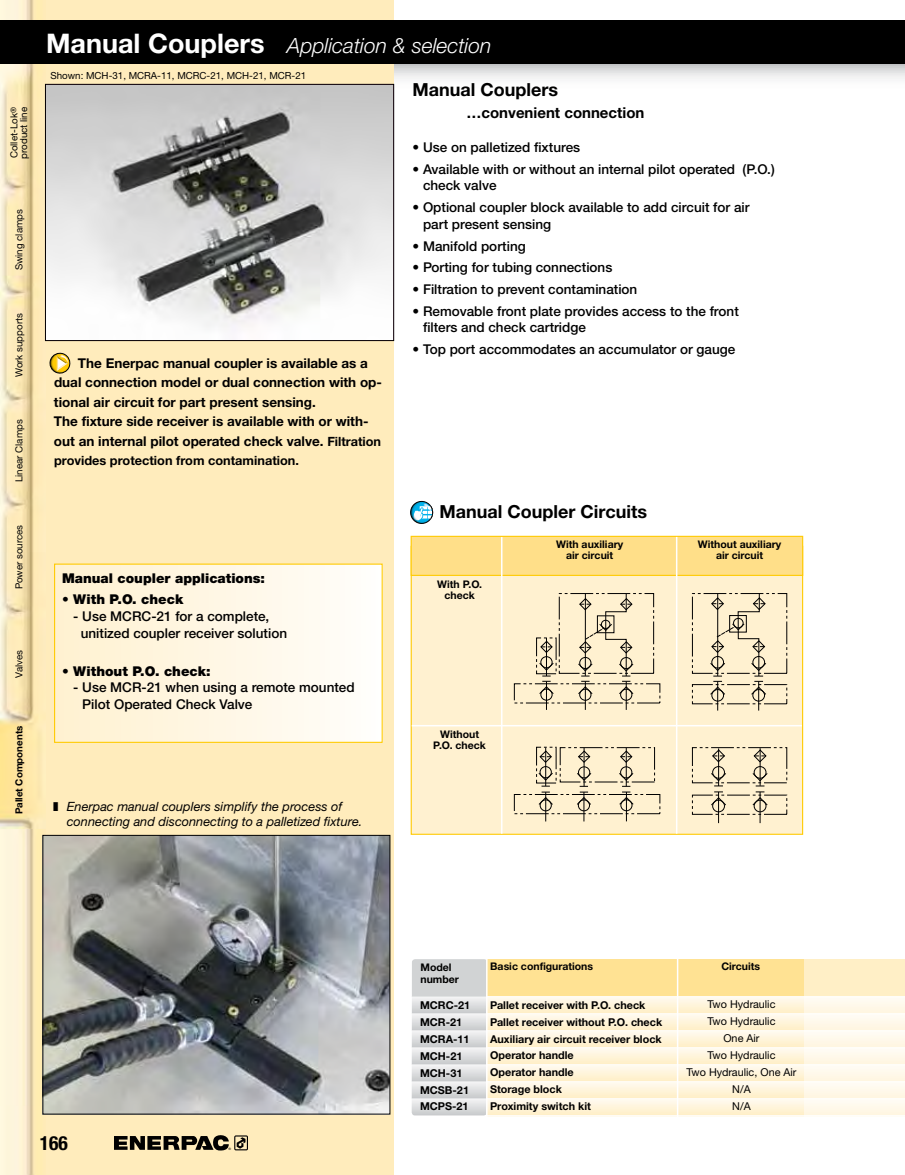
<style>
.page{position:relative;width:905px;height:1175px;background:#fff}
.page>*{position:absolute;margin:0;border:0;box-sizing:border-box;transform-origin:0 0}
.t1{font:italic 300 21px "Helvetica Neue LTW1 G";color:#fff}
.t2{font:700 condensed 19.5px "Helvetica Neue LTW1 G";color:#000}
.t3{font:700 18px "Helvetica Neue LTW1 G";color:#000}
.t4{font:700 15px "Helvetica Neue LTW1 G";color:#000}
.t5{font:500 13.5px/16.5px "Helvetica Neue LTW1 G";color:#000}
.t6{font:700 13.5px/19.5px "Helvetica Neue LTW1 G";color:#000}
.t7{font:900 13.5px "Helvetica Neue LTW1 G";color:#000}
.t8{font:italic 12.75px/15px "Helvetica Neue LTW1 G";color:#000}
.t9{font:700 12.75px "Helvetica Neue LTW1 G";color:#000}
.t10{font:700 10.8px/17px "Helvetica Neue LTW1 G";color:#000}
.t11{font:10.8px/17px "Helvetica Neue LTW1 G";color:#000;text-align:center}
.t12{font:700 10.5px/11.2px "Helvetica Neue LTW1 G";color:#000;text-align:center}
.t13{font:9.75px/9.8px "Helvetica Neue LTW1 G";color:#000}
.t14{font:700 9.75px "Helvetica Neue LTW1 G";color:#000}
.t15{font:3.3px "Helvetica Neue";color:#000}
.s1{font-weight:700;font-style:normal;font-size:27px}
.s2{font-size:12.75px}
</style>
<div class="page">
<img style="left:0;top:0;width:46px;height:1174px">
<div style="left:46px;top:0;width:347px;height:1174px;background:#ffecbc"></div>
<svg style="left:114px;top:1135px;width:134px;height:15px"></svg>
<img style="left:47px;top:86px;width:345px;height:253px">
<div style="left:45px;top:84px;width:349px;height:257px;border:1px solid #000"></div>
<img style="left:45px;top:837px;width:343px;height:275px">
<div style="left:43px;top:835px;width:347px;height:279px;border:1px solid #000"></div>
<svg style="left:49px;top:352px;width:22px;height:22px"></svg>
<div style="left:55px;top:564px;width:327px;height:178px;background:linear-gradient(to right,#fff1cf,#fffefb)"></div>
<div style="left:54px;top:563px;width:329px;height:180px;border:1px solid #ffcb05"></div>
<svg style="left:410px;top:501px;width:24px;height:23px"></svg>
<div style="left:411px;top:959px;width:76px;height:37px;background:#d1d3d4"></div>
<svg style="left:412px;top:996px;width:74px;height:17px"></svg>
<svg style="left:412px;top:1013px;width:74px;height:17px"></svg>
<svg style="left:412px;top:1030px;width:74px;height:17px"></svg>
<svg style="left:412px;top:1047px;width:74px;height:17px"></svg>
<svg style="left:412px;top:1064px;width:74px;height:17px"></svg>
<svg style="left:411px;top:1081px;width:75px;height:17px"></svg>
<svg style="left:411px;top:1098px;width:75px;height:17px"></svg>
<div style="left:487px;top:959px;width:417px;height:37px;background:#ffe293"></div>
<svg style="left:487px;top:996px;width:317px;height:17px;background:#fff4dd"></svg>
<svg style="left:487px;top:1013px;width:317px;height:17px;background:#fff4dd"></svg>
<svg style="left:487px;top:1030px;width:317px;height:17px;background:#fff4dd"></svg>
<svg style="left:487px;top:1047px;width:317px;height:17px;background:#fff4dd"></svg>
<svg style="left:487px;top:1064px;width:317px;height:17px;background:#fff4dd"></svg>
<svg style="left:487px;top:1081px;width:317px;height:17px;background:#fff4dd"></svg>
<svg style="left:487px;top:1098px;width:317px;height:17px;background:#fff4dd"></svg>
<hr style="left:487px;top:1115px;width:417px;height:1px;background:#fffbf4">
<div style="left:804px;top:959px;width:100px;height:37px;background:#ffefc6"></div>
<div style="left:804px;top:996px;width:100px;height:17px;background:#fff9eb"></div>
<div style="left:804px;top:1013px;width:100px;height:17px;background:#fff9eb"></div>
<div style="left:804px;top:1030px;width:100px;height:17px;background:#fff9eb"></div>
<div style="left:804px;top:1047px;width:100px;height:17px;background:#fff9eb"></div>
<div style="left:804px;top:1064px;width:100px;height:17px;background:#fff9eb"></div>
<div style="left:804px;top:1081px;width:100px;height:17px;background:#fff9eb"></div>
<div style="left:804px;top:1098px;width:100px;height:17px;background:#fff9eb"></div>
<hr style="left:804px;top:1115px;width:100px;height:1px;background:#fffdf9">
<div style="left:411px;top:546px;width:391px;height:288px;background:#fff1d0"></div>
<svg style="left:540px;top:641px;width:13px;height:12px"></svg>
<div style="left:540px;top:656px;width:12px;height:12px;border:1px solid #000;border-radius:50%"></div>
<svg style="left:538px;top:662px;width:16px;height:48px"></svg>
<hr style="left:546px;top:638px;width:1px;height:38px;background:#000">
<svg style="left:577px;top:595px;width:57px;height:115px"></svg>
<hr style="left:759px;top:748px;width:1px;height:37px;background:#000">
<svg style="left:753px;top:749px;width:14px;height:13px"></svg>
<div style="left:753px;top:766px;width:13px;height:12px;border:1px solid #000;border-radius:50%"></div>
<hr style="left:718px;top:748px;width:1px;height:38px;background:#000">
<svg style="left:712px;top:749px;width:13px;height:13px"></svg>
<div style="left:712px;top:766px;width:12px;height:12px;border:1px solid #000;border-radius:50%"></div>
<hr style="left:718px;top:792px;width:1px;height:31px;background:#000">
<div style="left:712px;top:799px;width:12px;height:13px;border:1px solid #000;border-radius:50%"></div>
<svg style="left:710px;top:772px;width:16px;height:34px"></svg>
<hr style="left:759px;top:792px;width:1px;height:31px;background:#000">
<div style="left:753px;top:799px;width:13px;height:13px;border:1px solid #000;border-radius:50%"></div>
<svg style="left:752px;top:772px;width:16px;height:34px"></svg>
<hr style="left:626px;top:748px;width:1px;height:38px;background:#000">
<hr style="left:583px;top:748px;width:1px;height:38px;background:#000">
<svg style="left:620px;top:750px;width:12px;height:13px"></svg>
<div style="left:620px;top:766px;width:12px;height:12px;border:1px solid #000;border-radius:50%"></div>
<svg style="left:618px;top:772px;width:16px;height:49px"></svg>
<hr style="left:545px;top:747px;width:1px;height:39px;background:#000">
<svg style="left:539px;top:750px;width:13px;height:13px"></svg>
<div style="left:539px;top:766px;width:12px;height:12px;border:1px solid #000;border-radius:50%"></div>
<svg style="left:538px;top:772px;width:15px;height:49px"></svg>
<svg style="left:578px;top:750px;width:12px;height:13px"></svg>
<div style="left:578px;top:766px;width:12px;height:12px;border:1px solid #000;border-radius:50%"></div>
<svg style="left:576px;top:772px;width:16px;height:49px"></svg>
<svg style="left:709px;top:595px;width:57px;height:115px"></svg>
<div style="left:559px;top:593px;width:94px;height:80px;border:1px dashed #000"></div>
<div style="left:514px;top:794px;width:146px;height:20px;border:1px dashed #000"></div>
<div style="left:692px;top:593px;width:95px;height:80px;border:1px dashed #000"></div>
<div style="left:692px;top:684px;width:95px;height:20px;border:1px dashed #000"></div>
<div style="left:692px;top:747px;width:95px;height:36px;border:1px dashed #000"></div>
<div style="left:411px;top:536px;width:391px;height:39px;background:#ffdf89"></div>
<div style="left:410px;top:536px;width:393px;height:40px;border:1px solid #ffcb05"></div>
<hr style="left:676px;top:537px;width:1px;height:296px;background:#fff">
<hr style="left:411px;top:725px;width:391px;height:1px;background:#fff">
<hr style="left:501px;top:537px;width:1px;height:296px;background:#fff">
<div style="left:0;top:20px;width:904px;height:44px;background:#000"></div>
<hr style="left:676px;top:935px;width:2px;height:182px;background:#fff">
<hr style="left:486px;top:954px;width:1px;height:163px;background:#fff">
<p class="t13" style="left:9px;top:159px;width:53px;rotate:-90deg">Collet-Lok<sup>® </sup>product line</p>
<p class="t13" style="left:14px;top:270px;width:63px;rotate:-90deg">Swing clamps</p>
<p class="t13" style="left:14px;top:377px;width:66px;rotate:-90deg">Work supports</p>
<p class="t13" style="left:14px;top:482px;width:64px;rotate:-90deg">Linear Clamps</p>
<p class="t13" style="left:14px;top:589px;width:66px;rotate:-90deg">Power sources</p>
<p class="t13" style="left:14px;top:677px;width:29px;rotate:-90deg">Valves</p>
<p class="t14" style="left:13px;top:814px;width:90px;rotate:-90deg">Pallet Components</p>
<h1 class="t1" style="left:46px;top:33px;width:447px"><span class="s1">Manual Couplers</span> Application &amp; selection</h1>
<p class="t13" style="left:51px;top:70px;width:257px">Shown: MCH-31, MCRA-11, MCRC-21, MCH-21, MCR-21</p>
<p class="t6" style="left:54px;top:353px;width:329px;text-indent:24px">The Enerpac manual coupler is available as a dual connection model or dual connection with op&shy;tional air circuit for part present sensing.<br>The fixture side receiver is available with or with&shy;out an internal pilot operated check valve. <span class="s2">Filtration</span></p>
<p class="t9" style="left:54px;top:453px;width:246px">provides protection from contamination.</p>
<p class="t7" style="left:62px;top:570px;width:205px">Manual coupler applications:</p>
<p class="t7" style="left:62px;top:591px;width:123px">• With P.O. check</p>
<p class="t5" style="left:81px;top:608px;width:208px;text-indent:-8px">- Use MCRC-21 for a complete, unitized coupler receiver solution</p>
<p class="t7" style="left:62px;top:663px;width:150px">• Without P.O. check:</p>
<p class="t5" style="left:82px;top:679px;width:274px;text-indent:-9px">- Use MCR-21 when using a remote mounted<br>Pilot Operated Check Valve</p>
<p class="t8" style="left:67px;top:799px;width:297px">Enerpac manual couplers simplify the process of connecting and disconnecting to a palletized fixture.</p>
<h3 class="t3" style="left:412px;top:78px;width:147px">Manual Couplers</h3>
<p class="t4" style="left:466px;top:103px;width:179px">…convenient connection</p>
<p class="t5" style="left:412px;top:139px;width:169px">• Use on palletized fixtures</p>
<p class="t5" style="left:423px;top:161px;width:353px;text-indent:-11px">• Available with or without an internal pilot operated (P.O.) check valve</p>
<p class="t5" style="left:423px;top:199px;width:328px;text-indent:-11px">• Optional coupler block available to add circuit for air part present sensing</p>
<p class="t5" style="left:412px;top:237px;width:115px">• Manifold porting</p>
<p class="t5" style="left:412px;top:259px;width:201px">• Porting for tubing connections</p>
<p class="t5" style="left:412px;top:281px;width:226px">• Filtration to prevent contamination</p>
<p class="t5" style="left:423px;top:303px;width:317px;text-indent:-11px">• Removable front plate provides access to the front filters and check cartridge</p>
<p class="t5" style="left:412px;top:341px;width:324px">• Top port accommodates an accumulator or gauge</p>
<h3 class="t3" style="left:439px;top:501px;width:209px">Manual Coupler Circuits</h3>
<p class="t12" style="left:437px;top:578px;width:46px">With P.O. check</p>
<p class="t12" style="left:433px;top:728px;width:54px">Without<br>P.O. check</p>
<p class="t12" style="left:556px;top:538px;width:69px">With auxiliary air circuit</p>
<p class="t12" style="left:697px;top:538px;width:85px">Without auxiliary air circuit</p>
<h2 class="t2" style="left:40px;top:1131px;width:30px">166</h2>
<p class="t15" style="left:229px;top:1146px;width:4px">®</p>
<p class="t12" style="left:420px;top:960px;width:40px;line-height:12.8px;text-align:left">Model number</p>
<p class="t10" style="left:420px;top:996px;width:52px">MCRC-21<br>MCR-21<br>MCRA-11<br>MCH-21<br>MCH-31<br>MCSB-21<br>MCPS-21</p>
<p class="t12" style="left:490px;top:960px;width:104px">Basic configurations</p>
<p class="t12" style="left:721px;top:960px;width:40px">Circuits</p>
<p class="t10" style="left:490px;top:996px;width:173px">Pallet receiver with P.O. check<br>Pallet receiver without P.O. check<br>Auxiliary air circuit receiver block<br>Operator handle<br>Operator handle<br>Storage block<br>Proximity switch kit</p>
<p class="t11" style="left:686px;top:995px;width:112px">Two Hydraulic<br>Two Hydraulic<br>One Air<br>Two Hydraulic<br>Two Hydraulic, One Air<br>N/A<br>N/A</p>
</div>
